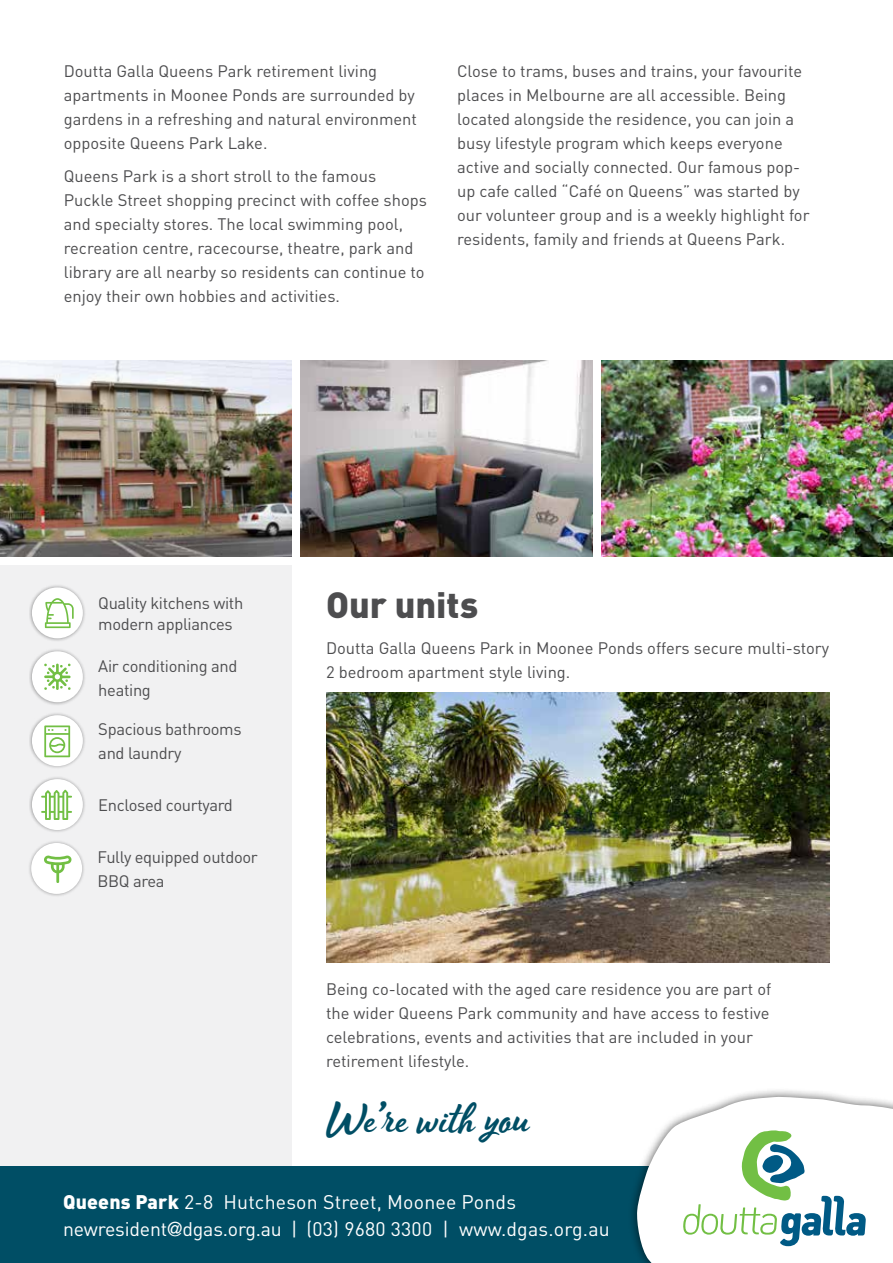
<style>
.page{position:relative;width:893px;height:1263px;background:#fff}
.page>*{position:absolute;margin:0;border:0;box-sizing:border-box;transform-origin:0 0}
.t1{font:45px "Timeout";color:#004e65}
.t2{font:900 36px "DIN";color:#4d4d4f}
.t3{font:19.5px/27px "DIN";letter-spacing:.01em;color:#fff}
.t4{font:16.5px/24px "DIN";color:#4d4d4f}
.t5{font:16.5px/24px "DIN";letter-spacing:-.02em;color:#4d4d4f}
.s1{font-weight:900}
.s2{font-family:"Helvetica Neue"}
</style>
<div class="page">
<div style="left:0;top:565px;width:292px;height:601px;background:#f1f1f2"></div>
<div style="left:0;top:1166px;width:893px;height:97px;background:#004e65"></div>
<div style="left:628px;top:1087px;width:265px;height:176px;background:#000;opacity:.65"></div>
<svg style="left:636px;top:1096px;width:257px;height:167px"></svg>
<div style="left:29px;top:712px;width:57px;height:58px;background:#000;opacity:.35"></div>
<div style="left:32px;top:715px;width:51px;height:51px;background:#fff;border-radius:50%"></div>
<svg style="left:44px;top:725px;width:26px;height:32px"></svg>
<div style="left:28px;top:840px;width:58px;height:57px;background:#000;opacity:.35"></div>
<div style="left:31px;top:843px;width:51px;height:51px;background:#fff;border-radius:50%"></div>
<svg style="left:44px;top:855px;width:28px;height:28px"></svg>
<div style="left:29px;top:584px;width:57px;height:58px;background:#000;opacity:.35"></div>
<div style="left:32px;top:587px;width:51px;height:51px;background:#fff;border-radius:50%"></div>
<svg style="left:45px;top:598px;width:29px;height:30px"></svg>
<div style="left:29px;top:776px;width:57px;height:58px;background:#000;opacity:.35"></div>
<div style="left:32px;top:779px;width:51px;height:51px;background:#fff;border-radius:50%"></div>
<svg style="left:41px;top:790px;width:31px;height:30px"></svg>
<div style="left:29px;top:648px;width:57px;height:58px;background:#000;opacity:.35"></div>
<div style="left:32px;top:651px;width:51px;height:51px;background:#fff;border-radius:50%"></div>
<svg style="left:44px;top:663px;width:27px;height:27px"></svg>
<img style="left:326px;top:693px;width:503px;height:269px">
<img style="left:0;top:361px;width:292px;height:195px">
<img style="left:300px;top:361px;width:292px;height:195px">
<img style="left:601px;top:361px;width:292px;height:195px">
<p class="t4" style="left:64px;top:59px;width:355px">Doutta Galla Queens Park retirement living apartments in Moonee Ponds are surrounded by gardens in a refreshing and natural environment opposite Queens Park Lake.</p>
<p class="t4" style="left:64px;top:163px;width:365px">Queens Park is a short stroll to the famous Puckle Street shopping precinct with coffee shops and specialty stores. The local swimming pool, recreation centre, racecourse, theatre, park and library are all nearby so residents can continue to enjoy their own hobbies and activities.</p>
<p class="t4" style="left:457px;top:59px;width:354px">Close to trams, buses and trains, your favourite places in Melbourne are all accessible. Being located alongside the residence, you can join a busy lifestyle program which keeps everyone active and socially connected. Our famous pop&shy;up cafe called “Café on Queens” was started by our volunteer group and is a weekly highlight for residents, family and friends at Queens Park.</p>
<p class="t5" style="left:98px;top:592px;width:147px;line-height:21px">Quality kitchens with modern appliances</p>
<p class="t5" style="left:98px;top:653px;width:141px">Air conditioning and heating</p>
<p class="t5" style="left:98px;top:717px;width:145px">Spacious bathrooms and laundry</p>
<p class="t5" style="left:98px;top:793px;width:136px">Enclosed courtyard</p>
<p class="t5" style="left:98px;top:845px;width:162px">Fully equipped outdoor<br>BBQ area</p>
<h2 class="t2" style="left:326px;top:580px;width:154px">Our units</h2>
<p class="t4" style="left:326px;top:636px;width:505px">Doutta Galla Queens Park in Moonee Ponds offers secure multi-story<br>2 bedroom apartment style living.</p>
<p class="t4" style="left:326px;top:976px;width:447px">Being co-located with the aged care residence you are part of the wider Queens Park community and have access to festive celebrations, events and activities that are included in your retirement lifestyle.</p>
<h1 class="t1" style="left:326px;top:1091px;width:205px">We’re with you</h1>
<p class="t3" style="left:63px;top:1188px;width:548px"><span class="s1">Queens Park</span> 2-8 Hutcheson Street, Moonee Ponds newresident<span class="s2">@</span>dgas.org.au | (03) 9680 3300 | www.dgas.org.au</p>
</div>
